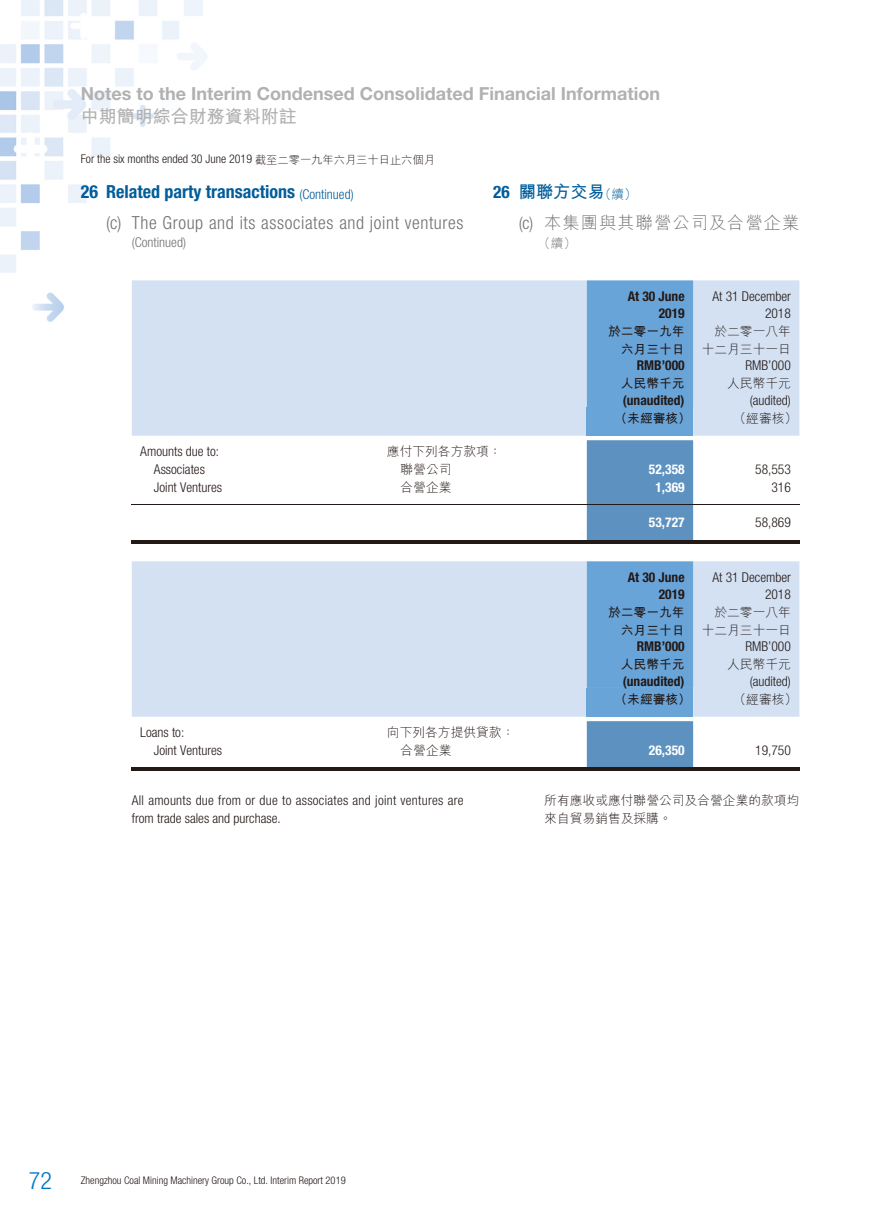
<style>
.page{position:relative;width:893px;height:1212px;background:#fff}
.page>*{position:absolute;margin:0;border:0;box-sizing:border-box;transform-origin:0 0}
.t1{font:300 condensed 24px "Helvetica Neue LT Std";color:#0075c1}
.t2{font:300 condensed 18px/30.8px "Helvetica Neue LT Std";letter-spacing:.035em;color:#717171}
.t3{font:700 18px "Helvetica Neue LT Std";color:#b1b1b2}
.t4{font:18px "M Hei HK Bold E Ten B5 H";color:#b1b1b2}
.t5{font:17.25px "M Hei HK Light E Ten B5 H";letter-spacing:.06em;color:#717171}
.t6{font:17.25px "M Hei HK Bold E Ten B5 H";color:#005d9b}
.t7{font:300 condensed 13.5px/17.2px "Helvetica Neue LT Std";color:#231916;text-align:right}
.t8{font:300 condensed 13.5px/18px "Helvetica Neue LT Std";letter-spacing:.02em;color:#231916}
.t9{font:700 condensed 13.5px/17.2px "Helvetica Neue LT Std";color:#231916;text-align:right}
.t10{font:700 condensed 13.5px "Helvetica Neue LT Std";color:#fff}
.t11{font:300 condensed 13.5px "Helvetica Neue LT Std";color:#717171}
.t12{font:12.75px/17.2px "M Hei HK Light E Ten B5 H";color:#231916;text-align:right}
.t13{font:12.75px/17.2px "M Hei HK Bold E Ten B5 H";color:#231916;text-align:right}
.t14{font:12.75px "M Hei HK Light E Ten B5 H";color:#717171}
.t15{font:300 condensed 12px "Helvetica Neue LT Std";color:#231916}
.t16{font:300 condensed 10.5px "Helvetica Neue LT Std";color:#231916}
.s1{font-family:"M Hei HK Light E Ten B5 H";font-weight:400;font-stretch:normal;font-size:11.25px}
.s2{font-weight:700;color:#005d9b}
.s3{font-size:13.5px;color:#005d9b}
.s4{font-family:"Helvetica Neue LT Std";font-weight:700;font-stretch:condensed}
.s5{font-family:"M Hei HK Light E Ten B5 H";font-size:12.75px}
.s6{font-family:"Helvetica Neue LT Std";font-weight:300;font-stretch:condensed}
</style>
<div class="page">
<img style="left:0;top:0;width:207px;height:322px">
<div style="left:132px;top:280px;width:667px;height:156px;background:#d3e1f3"></div>
<div style="left:587px;top:280px;width:106px;height:127px;background:#69a4d9"></div>
<div style="left:587px;top:407px;width:106px;height:29px;background:#69a4d9"></div>
<div style="left:587px;top:440px;width:106px;height:100px;background:#5c91c0"></div>
<hr style="left:132px;top:504px;width:255px;height:1px;background:#231916">
<hr style="left:387px;top:504px;width:200px;height:1px;background:#231916">
<hr style="left:587px;top:504px;width:106px;height:1px;background:#231916">
<hr style="left:693px;top:504px;width:106px;height:1px;background:#231916">
<hr style="left:132px;top:540px;width:255px;height:3px;background:#231916">
<hr style="left:387px;top:540px;width:200px;height:3px;background:#231916">
<hr style="left:587px;top:540px;width:106px;height:3px;background:#231916">
<hr style="left:693px;top:540px;width:106px;height:3px;background:#231916">
<div style="left:132px;top:561px;width:667px;height:156px;background:#d3e1f3"></div>
<div style="left:587px;top:561px;width:106px;height:127px;background:#69a4d9"></div>
<div style="left:587px;top:688px;width:106px;height:29px;background:#69a4d9"></div>
<div style="left:587px;top:721px;width:106px;height:47px;background:#5c91c0"></div>
<hr style="left:132px;top:768px;width:255px;height:3px;background:#231916">
<hr style="left:387px;top:768px;width:200px;height:3px;background:#231916">
<hr style="left:587px;top:768px;width:106px;height:3px;background:#231916">
<hr style="left:693px;top:768px;width:106px;height:3px;background:#231916">
<h2 class="t3" style="left:81px;top:87px;width:581px">Notes to the Interim Condensed Consolidated Financial Information</h2>
<h2 class="t4" style="left:81px;top:109px;width:218px">中期簡明綜合財務資料附註</h2>
<p class="t15" style="left:81px;top:155px;width:356px">For the six months ended 30 June 2019 <span class="s1">截至二零一九年六月三十日止六個月</span></p>
<h2 class="t2" style="left:106px;top:178px;width:359px;text-indent:-26px"><span class="s2">26 Related party transactions</span> <span class="s3">(Continued)<br></span>(c) The Group and its associates and joint ventures</h2>
<p class="t11" style="left:132px;top:238px;width:56px">(Continued)</p>
<p class="t6" style="left:493px;top:185px;width:145px"><span class="s4">26</span> 關聯方交易<span class="s5">（續）</span></p>
<p class="t5" style="left:519px;top:216px;width:282px"><span class="s6">(c)</span> 本集團與其聯營公司及合營企業</p>
<p class="t14" style="left:538px;top:238px;width:40px">（續）</p>
<p class="t9" style="left:628px;top:289px;width:58px">At 30 June<br>2019</p>
<p class="t7" style="left:712px;top:289px;width:80px">At 31 December<br>2018</p>
<p class="t13" style="left:608px;top:325px;width:78px">於二零一九年六月三十日</p>
<p class="t12" style="left:702px;top:325px;width:91px">於二零一八年十二月三十一日</p>
<p class="t9" style="left:637px;top:358px;width:49px">RMB’000</p>
<p class="t7" style="left:745px;top:358px;width:47px">RMB’000</p>
<p class="t13" style="left:621px;top:376px;width:65px">人民幣千元</p>
<p class="t12" style="left:727px;top:376px;width:65px">人民幣千元</p>
<p class="t9" style="left:623px;top:393px;width:63px">(unaudited)</p>
<p class="t7" style="left:750px;top:393px;width:43px">(audited)</p>
<p class="t13" style="left:614px;top:411px;width:78px">（未經審核）</p>
<p class="t12" style="left:733px;top:411px;width:65px">（經審核）</p>
<p class="t7" style="left:140px;top:444px;width:80px">Amounts due to:</p>
<p class="t12" style="left:387px;top:444px;width:116px">應付下列各方款項：</p>
<p class="t7" style="left:154px;top:462px;width:52px">Associates</p>
<p class="t12" style="left:401px;top:462px;width:52px">聯營公司</p>
<p class="t10" style="left:649px;top:464px;width:37px">52,358</p>
<p class="t7" style="left:755px;top:462px;width:37px">58,553</p>
<p class="t7" style="left:154px;top:480px;width:70px">Joint Ventures</p>
<p class="t12" style="left:401px;top:480px;width:52px">合營企業</p>
<p class="t10" style="left:655px;top:482px;width:31px">1,369</p>
<p class="t7" style="left:771px;top:480px;width:21px">316</p>
<p class="t10" style="left:649px;top:518px;width:37px">53,727</p>
<p class="t7" style="left:755px;top:516px;width:37px">58,869</p>
<p class="t9" style="left:628px;top:570px;width:58px">At 30 June<br>2019</p>
<p class="t7" style="left:712px;top:570px;width:80px">At 31 December<br>2018</p>
<p class="t13" style="left:608px;top:606px;width:78px">於二零一九年六月三十日</p>
<p class="t12" style="left:702px;top:606px;width:91px">於二零一八年十二月三十一日</p>
<p class="t9" style="left:637px;top:639px;width:49px">RMB’000</p>
<p class="t7" style="left:745px;top:639px;width:47px">RMB’000</p>
<p class="t13" style="left:621px;top:657px;width:65px">人民幣千元</p>
<p class="t12" style="left:727px;top:657px;width:65px">人民幣千元</p>
<p class="t9" style="left:623px;top:674px;width:63px">(unaudited)</p>
<p class="t7" style="left:750px;top:674px;width:43px">(audited)</p>
<p class="t13" style="left:614px;top:692px;width:78px">（未經審核）</p>
<p class="t12" style="left:733px;top:692px;width:65px">（經審核）</p>
<p class="t7" style="left:140px;top:725px;width:45px">Loans to:</p>
<p class="t12" style="left:387px;top:725px;width:129px">向下列各方提供貸款：</p>
<p class="t7" style="left:154px;top:743px;width:70px">Joint Ventures</p>
<p class="t12" style="left:401px;top:743px;width:52px">合營企業</p>
<p class="t10" style="left:649px;top:745px;width:37px">26,350</p>
<p class="t7" style="left:755px;top:743px;width:37px">19,750</p>
<p class="t8" style="left:132px;top:792px;width:333px">All amounts due from or due to associates and joint ventures are from trade sales and purchase.</p>
<p class="t12" style="left:544px;top:792px;width:257px;line-height:18px;text-align:left">所有應收或應付聯營公司及合營企業的款項均來自貿易銷售及採購。</p>
<h1 class="t1" style="left:29px;top:1172px;width:25px">72</h1>
<p class="t16" style="left:81px;top:1177px;width:266px">Zhengzhou Coal Mining Machinery Group Co., Ltd. Interim Report 2019</p>
</div>
